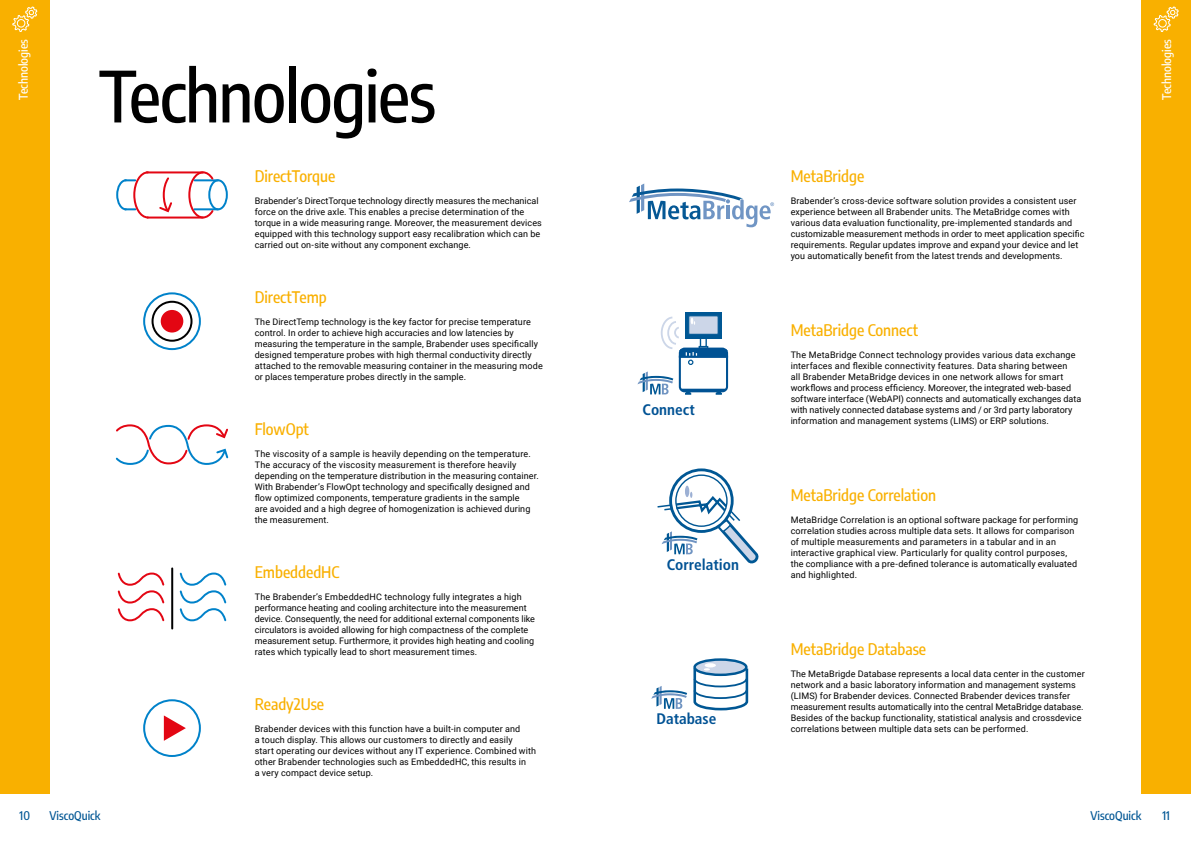
<style>
.page{position:relative;width:1191px;height:842px;background:#fff}
.page>*{position:absolute;margin:0;border:0;box-sizing:border-box;transform-origin:0 0}
.t1{font:500 70px "Encode Sans Condensed";letter-spacing:-.02em;color:#000}
.t2{font:500 16px "Encode Sans Condensed";color:#f9b000}
.t3{font:700 condensed 15.3px "Frutiger LT Std";color:#005294}
.t4{font:500 12px "Encode Sans Condensed";color:#005694}
.t5{font:500 12px "Encode Sans Condensed";color:#fff}
.t6{font:9px/11px "Roboto";letter-spacing:.01em;color:#000}
</style>
<div class="page">
<div style="left:0;top:0;width:50px;height:794px;background:#f9b000"></div>
<div style="left:1141px;top:0;width:50px;height:794px;background:#f9b000"></div>
<svg style="left:12px;top:6px;width:26px;height:26px"></svg>
<svg style="left:1153px;top:6px;width:26px;height:26px"></svg>
<hr style="left:147px;top:171px;width:56px;height:2px;background:#e30613">
<hr style="left:147px;top:217px;width:56px;height:2px;background:#e30613">
<div style="left:208px;top:179px;width:20px;height:31px;border:2px solid #0082ca;border-radius:50%"></div>
<hr style="left:194px;top:208px;width:24px;height:2px;background:#0082ca">
<svg style="left:159px;top:177px;width:13px;height:36px"></svg>
<svg style="left:116px;top:171px;width:34px;height:48px"></svg>
<svg style="left:187px;top:171px;width:28px;height:48px"></svg>
<div style="left:161px;top:310px;width:22px;height:23px;background:#e30613;border-radius:50%"></div>
<div style="left:151px;top:301px;width:41px;height:41px;border:2px solid #000;border-radius:50%"></div>
<div style="left:143px;top:292px;width:58px;height:58px;border:2px solid #0082ca;border-radius:50%"></div>
<svg style="left:115px;top:424px;width:114px;height:41px"></svg>
<hr style="left:171px;top:568px;width:2px;height:60px;background:#000">
<svg style="left:117px;top:572px;width:48px;height:50px"></svg>
<svg style="left:179px;top:572px;width:48px;height:50px"></svg>
<svg style="left:164px;top:715px;width:22px;height:26px"></svg>
<div style="left:143px;top:699px;width:58px;height:58px;border:2px solid #0082ca;border-radius:50%"></div>
<svg style="left:629px;top:184px;width:145px;height:43px"></svg>
<div style="left:685px;top:312px;width:36px;height:26px;background:#005794"></div>
<svg style="left:637px;top:316px;width:92px;height:79px"></svg>
<svg style="left:670px;top:470px;width:62px;height:61px"></svg>
<div style="left:669px;top:468px;width:64px;height:65px;border:3px solid #005794;border-radius:50%"></div>
<div style="left:676px;top:475px;width:51px;height:51px;background:#fff;border-radius:50%"></div>
<hr style="left:685px;top:486px;width:4px;height:11px;background:#9cb0d4;border-radius:50%">
<svg style="left:657px;top:492px;width:102px;height:72px"></svg>
<svg style="left:694px;top:659px;width:52px;height:16px"></svg>
<div style="left:693px;top:658px;width:54px;height:18px;border:2px solid #005794;border-radius:50%"></div>
<svg style="left:704px;top:663px;width:12px;height:4px"></svg>
<svg style="left:651px;top:666px;width:98px;height:45px"></svg>
<h3 class="t5" style="left:15px;top:100px;width:62px;rotate:-90deg">Technologies</h3>
<h3 class="t5" style="left:1158px;top:100px;width:62px;rotate:-90deg">Technologies</h3>
<h1 class="t1" style="left:99px;top:46px;width:338px">Technologies</h1>
<h2 class="t2" style="left:255px;top:165px;width:82px">DirectTorque</h2>
<p class="t6" style="left:255px;top:195px;width:289px">Brabender’s DirectTorque technology directly measures the mechanical force on the drive axle. This enables a precise determination of the torque in a wide measuring range. Moreover, the measurement devices equipped with this technology support easy recalibration which can be carried out on-site without any component exchange.</p>
<h2 class="t2" style="left:255px;top:286px;width:74px">DirectTemp</h2>
<p class="t6" style="left:255px;top:316px;width:289px">The DirectTemp technology is the key factor for precise temperature control. In order to achieve high accuracies and low latencies by measuring the temperature in the sample, Brabender uses specifically designed temperature probes with high thermal conductivity directly attached to the removable measuring container in the measuring mode or places temperature probes directly in the sample.</p>
<h2 class="t2" style="left:255px;top:418px;width:56px">FlowOpt</h2>
<p class="t6" style="left:255px;top:448px;width:285px">The viscosity of a sample is heavily depending on the temperature.<br>The accuracy of the viscosity measurement is therefore heavily depending on the temperature distribution in the measuring container.<br>With Brabender’s FlowOpt technology and specifically designed and flow optimized components, temperature gradients in the sample<br>are avoided and a high degree of homogenization is achieved during the measurement.</p>
<h2 class="t2" style="left:255px;top:561px;width:86px">EmbeddedHC</h2>
<p class="t6" style="left:255px;top:591px;width:282px">The Brabender’s EmbeddedHC technology fully integrates a high performance heating and cooling architecture into the measurement device. Consequently, the need for additional external components like circulators is avoided allowing for high compactness of the complete measurement setup. Furthermore, it provides high heating and cooling rates which typically lead to short measurement times.</p>
<h2 class="t2" style="left:255px;top:693px;width:71px">Ready2Use</h2>
<p class="t6" style="left:255px;top:723px;width:283px">Brabender devices with this function have a built-in computer and<br>a touch display. This allows our customers to directly and easily<br>start operating our devices without any IT experience. Combined with other Brabender technologies such as EmbeddedHC, this results in<br>a very compact device setup.</p>
<h3 class="t3" style="left:642px;top:401px;width:54px">Connect</h3>
<h3 class="t3" style="left:666px;top:555px;width:74px">Correlation</h3>
<h3 class="t3" style="left:656px;top:710px;width:62px">Database</h3>
<h2 class="t2" style="left:790px;top:165px;width:75px">MetaBridge</h2>
<p class="t6" style="left:790px;top:195px;width:295px">Brabender’s cross-device software solution provides a consistent user experience between all Brabender units. The MetaBridge comes with various data evaluation functionality, pre-implemented standards and customizable measurement methods in order to meet application specific requirements. Regular updates improve and expand your device and let you automatically benefit from the latest trends and developments.</p>
<h2 class="t2" style="left:790px;top:319px;width:129px">MetaBridge Connect</h2>
<p class="t6" style="left:790px;top:349px;width:292px">The MetaBridge Connect technology provides various data exchange interfaces and flexible connectivity features. Data sharing between<br>all Brabender MetaBridge devices in one network allows for smart workflows and process efficiency. Moreover, the integrated web-based software interface (WebAPI) connects and automatically exchanges data with natively connected database systems and / or 3rd party laboratory information and management systems (LIMS) or ERP solutions.</p>
<h2 class="t2" style="left:790px;top:484px;width:147px">MetaBridge Correlation</h2>
<p class="t6" style="left:790px;top:514px;width:289px">MetaBridge Correlation is an optional software package for performing correlation studies across multiple data sets. It allows for comparison of multiple measurements and parameters in a tabular and in an interactive graphical view. Particularly for quality control purposes, the compliance with a pre-defined tolerance is automatically evaluated and highlighted.</p>
<h2 class="t2" style="left:790px;top:638px;width:137px">MetaBridge Database</h2>
<p class="t6" style="left:790px;top:668px;width:296px">The MetaBrigde Database represents a local data center in the customer network and a basic laboratory information and management systems (LIMS) for Brabender devices. Connected Brabender devices transfer measurement results automatically into the central MetaBridge database.<br>Besides of the backup functionality, statistical analysis and crossdevice correlations between multiple data sets can be performed.</p>
<h3 class="t4" style="left:20px;top:807px;width:12px">10</h3>
<h3 class="t4" style="left:50px;top:807px;width:52px">ViscoQuick</h3>
<h3 class="t4" style="left:1090px;top:807px;width:52px">ViscoQuick</h3>
<h3 class="t4" style="left:1162px;top:807px;width:9px">11</h3>
</div>
